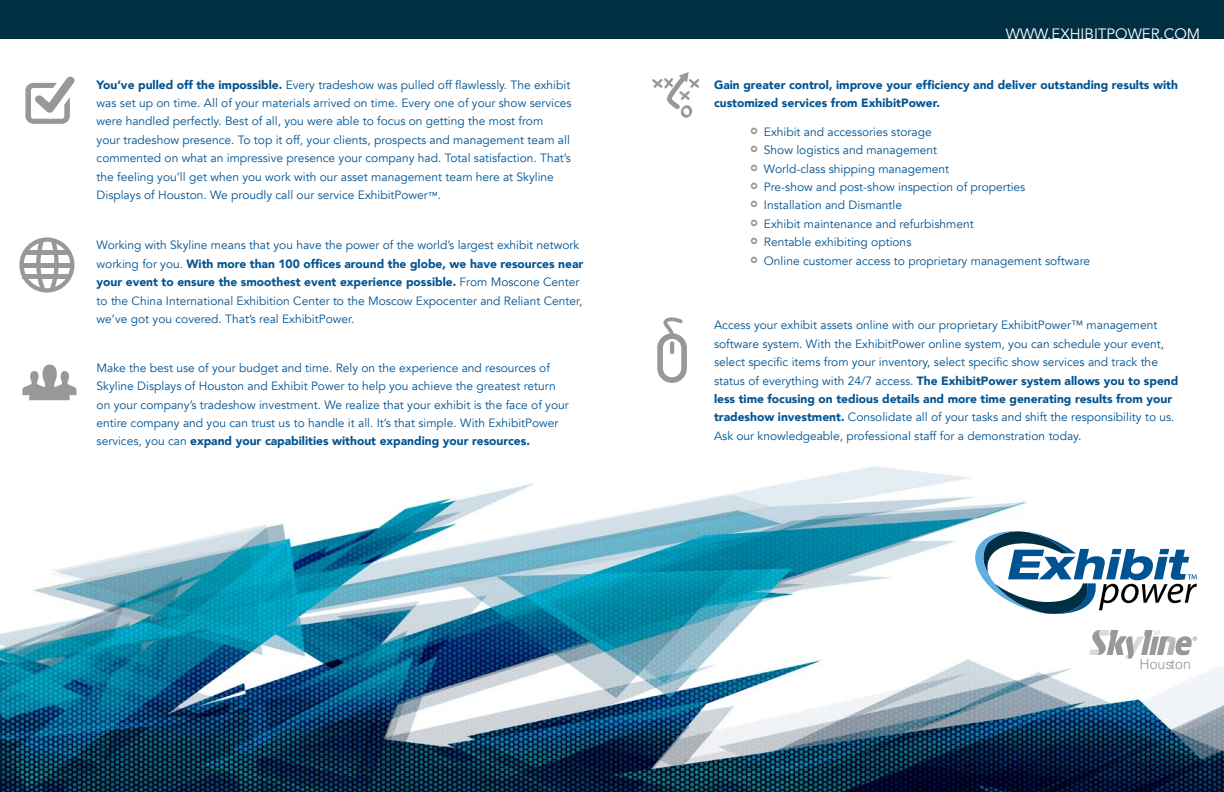
<style>
.page{position:relative;width:1224px;height:792px;background:#fff}
.page>*{position:absolute;margin:0;border:0;box-sizing:border-box;transform-origin:0 0}
.t1{font:15px "Avenir";color:#fff}
.t2{font:300 14.2px "Univers";color:#969699}
.t3{font:12px/18.4px "Avenir";color:#005392}
.t4{font:900 12px/18.4px "Avenir";color:#005392}
.s1{font-weight:900}
.s2{font-size:10px}
.s3{font-weight:800;font-size:20px;color:#989897}
</style>
<div class="page">
<img style="left:0;top:38px;width:1224px;height:754px">
<svg style="left:969px;top:512px;width:228px;height:104px"></svg>
<svg style="left:25px;top:76px;width:50px;height:48px"></svg>
<svg style="left:19px;top:237px;width:56px;height:56px"></svg>
<hr style="left:25px;top:251px;width:43px;height:4px;background:#989897">
<hr style="left:21px;top:263px;width:51px;height:4px;background:#989897">
<hr style="left:23px;top:275px;width:45px;height:4px;background:#989897">
<svg style="left:22px;top:365px;width:55px;height:35px"></svg>
<svg style="left:652px;top:72px;width:47px;height:46px"></svg>
<svg style="left:657px;top:316px;width:30px;height:67px"></svg>
<div style="left:0;top:0;width:1224px;height:38px;background:#002f44"></div>
<svg style="left:1089px;top:630px;width:108px;height:29px"></svg>
<p class="t3" style="left:97px;top:76px;width:477px"><span class="s1">You’ve pulled off the impossible.</span> Every tradeshow was pulled off flawlessly. The exhibit was set up on time. All of your materials arrived on time. Every one of your show services were handled perfectly. Best of all, you were able to focus on getting the most from<br>your tradeshow presence. To top it off, your clients, prospects and management team all commented on what an impressive presence your company had. Total satisfaction. That’s the feeling you’ll get when you work with our asset management team here at Skyline Displays of Houston. We proudly call our service ExhibitPower<span class="s2">™</span>.</p>
<p class="t3" style="left:97px;top:236px;width:488px">Working with Skyline means that you have the power of the world’s largest exhibit network working for you. <span class="s1">With more than 100 offices around the globe, we have resources near your event to ensure the smoothest event experience possible.</span> From Moscone Center to the China International Exhibition Center to the Moscow Expocenter and Reliant Center, we’ve got you covered. That’s real ExhibitPower.</p>
<p class="t3" style="left:97px;top:359px;width:474px">Make the best use of your budget and time. Rely on the experience and resources of Skyline Displays of Houston and Exhibit Power to help you achieve the greatest return on your company’s tradeshow investment. We realize that your exhibit is the face of your entire company and you can trust us to handle it all. It’s that simple. With ExhibitPower services, you can <span class="s1">expand your capabilities without expanding your resources.</span></p>
<p class="t1" style="left:1006px;top:25px;width:196px">WWW.EXHIBITPOWER.COM</p>
<p class="t4" style="left:714px;top:75px;width:465px">Gain greater control, improve your efficiency and deliver outstanding results with customized services from ExhibitPower.</p>
<p class="t3" style="left:750px;top:123px;width:342px"><span class="s3">°</span> Exhibit and accessories storage<br><span class="s3">°</span> Show logistics and management<br><span class="s3">°</span> World-class shipping management<br><span class="s3">°</span> Pre-show and post-show inspection of properties<br><span class="s3">°</span> Installation and Dismantle<br><span class="s3">°</span> Exhibit maintenance and refurbishment<br><span class="s3">°</span> Rentable exhibiting options<br><span class="s3">°</span> Online customer access to proprietary management software</p>
<p class="t3" style="left:714px;top:316px;width:466px">Access your exhibit assets online with our proprietary ExhibitPower™ management software system. With the ExhibitPower online system, you can schedule your event, select specific items from your inventory, select specific show services and track the status of everything with 24/7 access. <span class="s1">The ExhibitPower system allows you to spend less time focusing on tedious details and more time generating results from your tradeshow investment.</span> Consolidate all of your tasks and shift the responsibility to us.<br>Ask our knowledgeable, professional staff for a demonstration today.</p>
<p class="t2" style="left:1140px;top:655px;width:53px">Houston</p>
</div>
